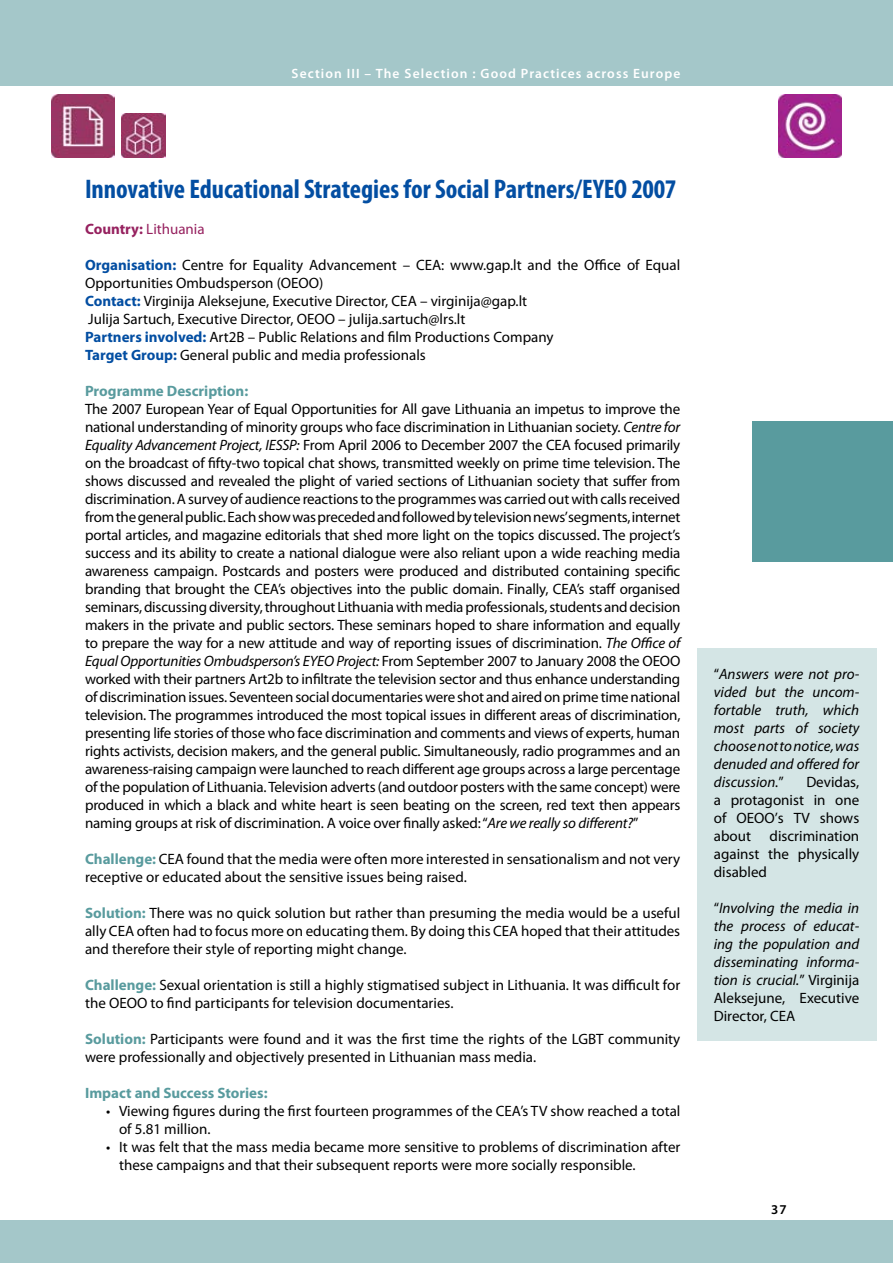
<style>
.page{position:relative;width:893px;height:1263px;background:#fff}
.page>*{position:absolute;margin:0;border:0;box-sizing:border-box;transform-origin:0 0}
.t1{font:700 condensed 27px "Myriad Pro";color:#034ea2}
.t2{font:15px/18px "Myriad Pro";color:#000}
.t3{font:italic 15px/18px "Myriad Pro";color:#000;text-align:justify}
.t4{font:700 15px "Myriad Pro";color:#599b9e}
.t5{font:15px "Myriad Pro";color:#96215f}
.t6{font:600 13.5px "Myriad Pro";letter-spacing:.08em;color:#fff}
.t7{font:600 13.5px "Myriad Pro";color:#000}
.s1{font-weight:700}
.s2{font-weight:700;color:#034ea2}
.s3{font-style:italic}
.s4{font-weight:700;color:#599b9e}
.s5{font-style:normal}
</style>
<div class="page">
<div style="left:0;top:1220px;width:893px;height:43px;background:#a4c7c9"></div>
<div style="left:0;top:0;width:893px;height:85px;background:#a4c7c9"></div>
<div style="left:753px;top:421px;width:140px;height:140px;background:#599b9e"></div>
<div style="left:697px;top:648px;width:179px;height:393px;background:#d4e5e5"></div>
<img style="left:51px;top:94px;width:63px;height:63px">
<img style="left:779px;top:94px;width:63px;height:63px">
<img style="left:122px;top:113px;width:44px;height:44px">
<p class="t6" style="left:292px;top:65px;width:390px">Section III – The Selection : Good Practices across Europe</p>
<h1 class="t1" style="left:85px;top:174px;width:593px">Innovative Educational Strategies for Social Partners/EYEO 2007</h1>
<p class="t5" style="left:85px;top:220px;width:121px"><span class="s1">Country:</span> Lithuania</p>
<p class="t2" style="left:85px;top:256px;width:597px"><span class="s2">Organisation:</span> Centre for Equality Advancement – CEA: www.gap.lt and the Office of Equal Opportunities Ombudsperson (OEOO)<br><span class="s2">Contact:</span> Virginija Aleksejune, Executive Director, CEA – virginija@gap.lt<br>Julija Sartuch, Executive Director, OEOO – julija.sartuch@lrs.lt<br><span class="s2">Partners involved:</span> Art2B – Public Relations and film Productions Company<br><span class="s2">Target Group:</span> General public and media professionals</p>
<p class="t4" style="left:85px;top:381px;width:165px">Programme Description:</p>
<p class="t2" style="left:85px;top:400px;width:597px;text-align:justify">The 2007 European Year of Equal Opportunities for All gave Lithuania an impetus to improve the national understanding of minority groups who face discrimination in Lithuanian society. <span class="s3">Centre for Equality Advancement Project, IESSP:</span> From April 2006 to December 2007 the CEA focused primarily on the broadcast of fifty-two topical chat shows, transmitted weekly on prime time television. The shows discussed and revealed the plight of varied sections of Lithuanian society that suffer from discrimination. A survey of audience reactions to the programmes was carried out with calls received from the general public. Each show was preceded and followed by television news’segments, internet portal articles, and magazine editorials that shed more light on the topics discussed. The project’s success and its ability to create a national dialogue were also reliant upon a wide reaching media awareness campaign. Postcards and posters were produced and distributed containing specific branding that brought the CEA’s objectives into the public domain. Finally, CEA’s staff organised seminars, discussing diversity, throughout Lithuania with media professionals, students and decision makers in the private and public sectors. These seminars hoped to share information and equally to prepare the way for a new attitude and way of reporting issues of discrimination. <span class="s3">The Office of Equal Opportunities Ombudsperson’s EYEO Project:</span> From September 2007 to January 2008 the OEOO worked with their partners Art2b to infiltrate the television sector and thus enhance understanding of discrimination issues. Seventeen social documentaries were shot and aired on prime time national television. The programmes introduced the most topical issues in different areas of discrimination, presenting life stories of those who face discrimination and comments and views of experts, human rights activists, decision makers, and the general public. Simultaneously, radio programmes and an awareness-raising campaign were launched to reach different age groups across a large percentage of the population of Lithuania. Television adverts (and outdoor posters with the same concept) were produced in which a black and white heart is seen beating on the screen, red text then appears naming groups at risk of discrimination. A voice over finally asked: “<span class="s3">Are we really so different?</span>”</p>
<p class="t2" style="left:85px;top:850px;width:597px"><span class="s4">Challenge:</span> CEA found that the media were often more interested in sensationalism and not very receptive or educated about the sensitive issues being raised.</p>
<p class="t2" style="left:85px;top:904px;width:597px;text-align:justify"><span class="s4">Solution:</span> There was no quick solution but rather than presuming the media would be a useful ally CEA often had to focus more on educating them. By doing this CEA hoped that their attitudes and therefore their style of reporting might change.</p>
<p class="t2" style="left:85px;top:976px;width:597px"><span class="s4">Challenge:</span> Sexual orientation is still a highly stigmatised subject in Lithuania. It was difficult for the OEOO to find participants for television documentaries.</p>
<p class="t2" style="left:85px;top:1030px;width:597px"><span class="s4">Solution:</span> Participants were found and it was the first time the rights of the LGBT community were professionally and objectively presented in Lithuanian mass media.</p>
<p class="t4" style="left:85px;top:1083px;width:184px">Impact and Success Stories:</p>
<p class="t2" style="left:119px;top:1102px;width:563px;text-indent:-13px">• Viewing figures during the first fourteen programmes of the CEA’s TV show reached a total of 5.81 million.</p>
<p class="t2" style="left:119px;top:1138px;width:563px;text-indent:-13px">• It was felt that the mass media became more sensitive to problems of discrimination after these campaigns and that their subsequent reports were more socially responsible.</p>
<p class="t3" style="left:714px;top:665px;width:147px"><span class="s5">“</span>Answers were not pro&shy;vided but the uncom&shy;fortable truth, which most parts of society choose not to notice, was denuded and offered for discussion.<span class="s5">”</span></p>
<p class="t2" style="left:714px;top:773px;width:147px;text-align:justify;text-indent:93px">Devidas, a protagonist in one of OEOO’s TV shows about discrimination against the physically disabled</p>
<p class="t3" style="left:714px;top:899px;width:147px"><span class="s5">“</span>Involving the media in the process of educat&shy;ing the population and disseminating informa&shy;tion is crucial.<span class="s5">” Virginija Aleksejune, Executive Director, CEA</span></p>
<p class="t7" style="left:771px;top:1200px;width:17px">37</p>
</div>
